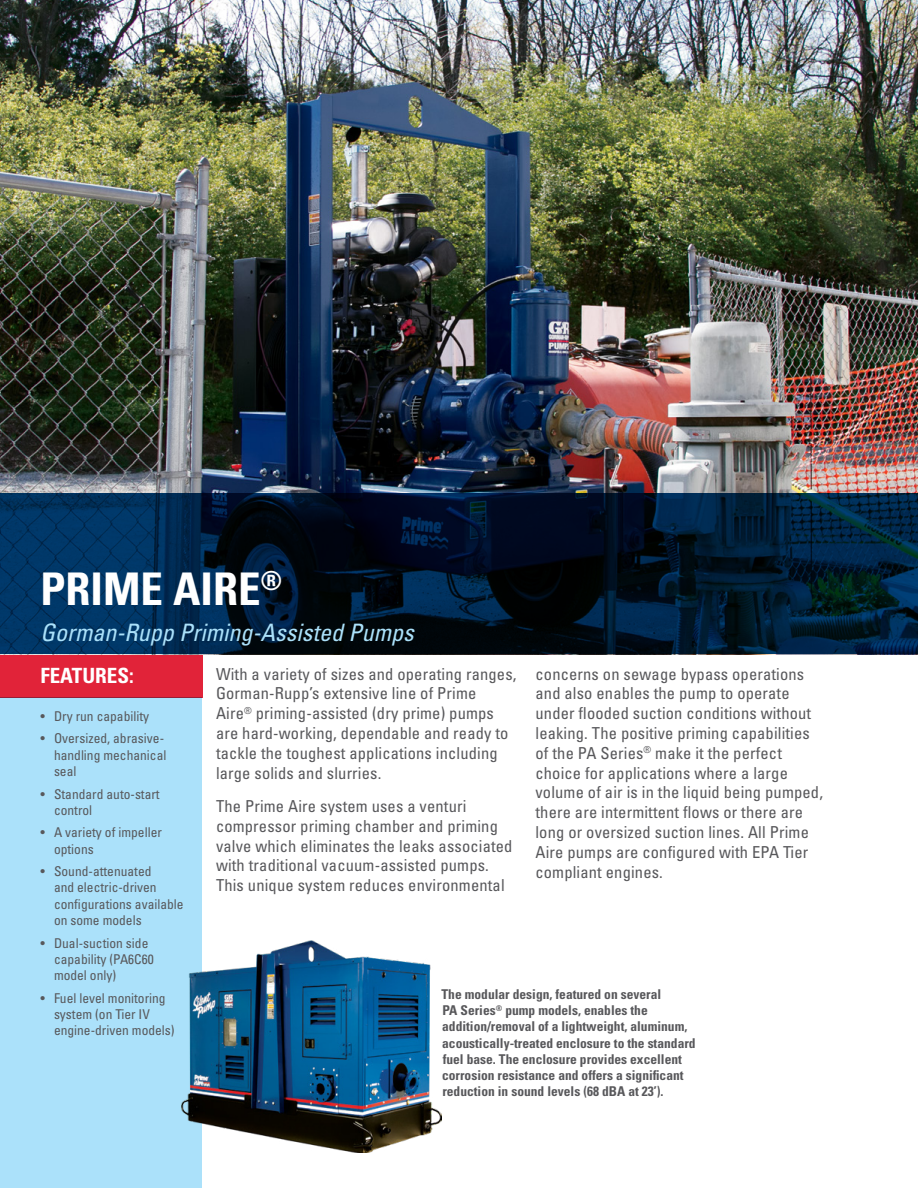
<style>
.page{position:relative;width:918px;height:1188px;background:#fff}
.page>*{position:absolute;margin:0;border:0;box-sizing:border-box;transform-origin:0 0}
.t1{font:700 condensed 45px "Univers LT Std";color:#fff}
.t2{font:italic condensed 24px "Univers LT Std";color:#abe1fa}
.t3{font:700 condensed 21px "Univers LT Std";color:#fff}
.t4{font:condensed 16.5px/19.8px "Univers LT Std";letter-spacing:.01em;color:#58585b}
.t5{font:condensed 13.5px/16.2px "Univers LT Std";color:#58585b}
.t6{font:700 condensed 13.5px/16.2px "Univers LT Std";color:#58585b}
</style>
<div class="page">
<div style="left:0;top:652px;width:202px;height:45px;background:#e12339"></div>
<div style="left:0;top:697px;width:202px;height:491px;background:#abe1fa"></div>
<img style="left:0;top:0;width:918px;height:493px">
<svg style="left:0;top:493px;width:918px;height:161px;background:#001b34"></svg>
<img style="left:182px;top:940px;width:260px;height:212px">
<h1 class="t1" style="left:40px;top:562px;width:243px">PRIME AIRE<sup>®</sup></h1>
<h2 class="t2" style="left:40px;top:617px;width:375px">Gorman-Rupp Priming-Assisted Pumps</h2>
<p class="t3" style="left:40px;top:663px;width:95px">FEATURES:</p>
<p class="t5" style="left:40px;top:708px;width:110px">• Dry run capability</p>
<p class="t5" style="left:54px;top:730px;width:114px;text-indent:-14px">• Oversized, abrasive&shy;handling mechanical seal</p>
<p class="t5" style="left:54px;top:785px;width:107px;text-indent:-14px">• Standard auto-start control</p>
<p class="t5" style="left:54px;top:824px;width:109px;text-indent:-14px">• A variety of impeller options</p>
<p class="t5" style="left:54px;top:863px;width:131px;text-indent:-14px">• Sound-attenuated<br>and electric-driven configurations available on some models</p>
<p class="t5" style="left:54px;top:934px;width:101px;text-indent:-14px">• Dual-suction side capability (PA6C60 model only)</p>
<p class="t5" style="left:54px;top:990px;width:122px;text-indent:-14px">• Fuel level monitoring system (on Tier IV engine-driven models)</p>
<p class="t6" style="left:442px;top:986px;width:256px">The modular design, featured on several<br>PA Series<sup>®</sup> pump models, enables the addition/removal of a lightweight, aluminum, acoustically-treated enclosure to the standard fuel base. The enclosure provides excellent corrosion resistance and offers a significant reduction in sound levels (68 dBA at 23’).</p>
<p class="t4" style="left:216px;top:664px;width:302px">With a variety of sizes and operating ranges, Gorman-Rupp’s extensive line of Prime<br>Aire<sup>®</sup> priming-assisted (dry prime) pumps are hard-working, dependable and ready to tackle the toughest applications including large solids and slurries.</p>
<p class="t4" style="left:216px;top:796px;width:298px">The Prime Aire system uses a venturi compressor priming chamber and priming valve which eliminates the leaks associated with traditional vacuum-assisted pumps.<br>This unique system reduces environmental</p>
<p class="t4" style="left:536px;top:664px;width:289px">concerns on sewage bypass operations and also enables the pump to operate under flooded suction conditions without leaking. The positive priming capabilities of the PA Series<sup>®</sup> make it the perfect choice for applications where a large volume of air is in the liquid being pumped, there are intermittent flows or there are long or oversized suction lines. All Prime Aire pumps are configured with EPA Tier compliant engines.</p>
</div>
